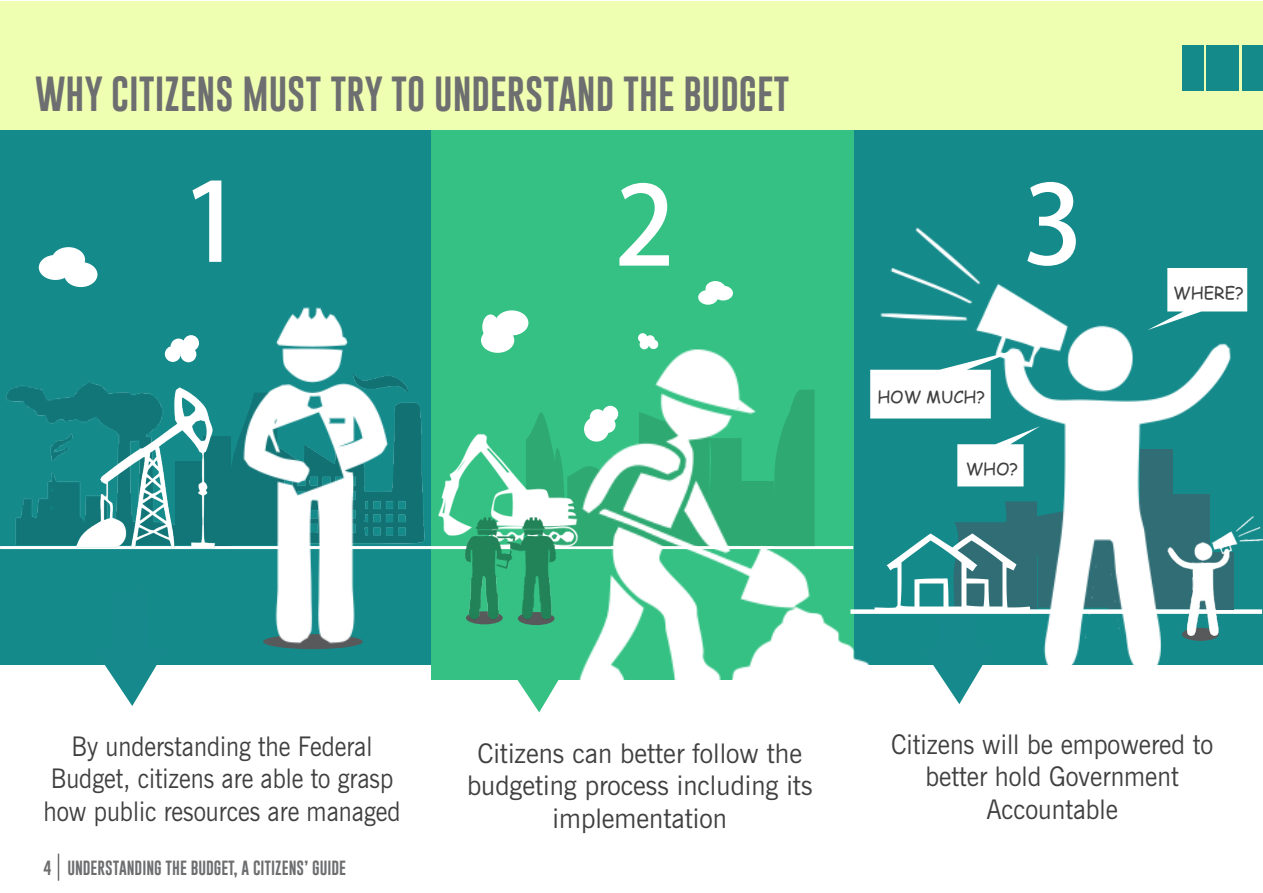
<style>
.page{position:relative;width:1263px;height:893px;background:#fff}
.page>*{position:absolute;margin:0;border:0;box-sizing:border-box;transform-origin:0 0}
.t1{font:700 108px "Adobe Fan Heiti Std";color:#fff}
.t2{font:36px "Gobold Uplow";color:#6d6e70}
.t3{font:27px/32.2px "News Gothic BT";color:#404041;text-align:center;scale:.9 1}
.t4{font:27px/32.2px "News Gothic BT";color:#404041;text-align:center}
.t5{font:27px/32.2px "News Gothic BT";color:#404041;text-align:center;scale:.94 1}
.t6{font:16.8px "Comic Sans MS";color:#404041}
.t7{font:15px "Gobold Uplow";color:#6d6e70}
</style>
<div class="page">
<div style="left:0;top:1px;width:1263px;height:129px;background:#eeffb1"></div>
<div style="left:0;top:130px;width:1262px;height:534px;background:#158a8b"></div>
<div style="left:431px;top:130px;width:422px;height:549px;background:#35c184"></div>
<hr style="left:0;top:546px;width:853px;height:3px;background:#fff">
<svg style="left:1237px;top:268px;width:10px;height:44px"></svg>
<div style="left:39px;top:255px;width:33px;height:25px;background:#fff;border-radius:50%"></div>
<div style="left:52px;top:247px;width:33px;height:25px;background:#fff;border-radius:50%"></div>
<div style="left:64px;top:262px;width:33px;height:25px;background:#fff;border-radius:50%"></div>
<div style="left:180px;top:346px;width:16px;height:16px;background:#fff;border-radius:50%"></div>
<div style="left:171px;top:339px;width:15px;height:15px;background:#fff;border-radius:50%"></div>
<div style="left:183px;top:335px;width:16px;height:16px;background:#fff;border-radius:50%"></div>
<div style="left:165px;top:346px;width:16px;height:16px;background:#fff;border-radius:50%"></div>
<div style="left:713px;top:286px;width:20px;height:14px;background:#fff;border-radius:50%"></div>
<div style="left:705px;top:281px;width:20px;height:15px;background:#fff;border-radius:50%"></div>
<div style="left:698px;top:290px;width:20px;height:15px;background:#fff;border-radius:50%"></div>
<div style="left:640px;top:340px;width:9px;height:9px;background:#fff;border-radius:50%"></div>
<div style="left:645px;top:335px;width:10px;height:10px;background:#fff;border-radius:50%"></div>
<div style="left:638px;top:333px;width:9px;height:10px;background:#fff;border-radius:50%"></div>
<div style="left:649px;top:340px;width:9px;height:9px;background:#fff;border-radius:50%"></div>
<div style="left:482px;top:314px;width:17px;height:25px;background:#fff;border-radius:50%"></div>
<div style="left:481px;top:328px;width:33px;height:25px;background:#fff;border-radius:50%"></div>
<div style="left:495px;top:310px;width:33px;height:25px;background:#fff;border-radius:50%"></div>
<svg style="left:94px;top:664px;width:73px;height:42px"></svg>
<svg style="left:501px;top:623px;width:69px;height:89px"></svg>
<div style="left:1242px;top:45px;width:21px;height:45px;background:#158a8b"></div>
<div style="left:1207px;top:45px;width:32px;height:45px;background:#158a8b"></div>
<div style="left:1182px;top:45px;width:21px;height:45px;background:#158a8b"></div>
<svg style="left:58px;top:854px;width:1px;height:27px"></svg>
<img style="left:6px;top:381px;width:83px;height:163px">
<img style="left:417px;top:403px;width:8px;height:140px">
<img style="left:70px;top:382px;width:132px;height:167px">
<img style="left:202px;top:307px;width:215px;height:343px">
<svg style="left:533px;top:412px;width:15px;height:17px"></svg>
<img style="left:434px;top:429px;width:136px;height:118px">
<img style="left:570px;top:349px;width:304px;height:331px">
<div style="left:466px;top:611px;width:37px;height:13px;background:#58595b;border-radius:50%"></div>
<div style="left:518px;top:612px;width:36px;height:13px;background:#58595b;border-radius:50%"></div>
<svg style="left:942px;top:678px;width:33px;height:26px"></svg>
<img style="left:869px;top:522px;width:5px;height:103px">
<img style="left:874px;top:227px;width:363px;height:451px">
<img style="left:460px;top:510px;width:101px;height:113px">
<div style="left:1182px;top:628px;width:37px;height:13px;background:#58595b;border-radius:50%"></div>
<img style="left:1167px;top:516px;width:96px;height:121px">
<h2 class="t2" style="left:35px;top:65px;width:756px">WHY CITIZENS MUST TRY TO UNDERSTAND THE BUDGET</h2>
<h1 class="t1" style="left:182px;top:167px;width:62px">1</h1>
<h1 class="t1" style="left:614px;top:171px;width:62px">2</h1>
<h1 class="t1" style="left:1023px;top:170px;width:62px">3</h1>
<p class="t6" style="left:877px;top:390px;width:109px">HOW MUCH?</p>
<p class="t6" style="left:966px;top:461px;width:54px">WHO?</p>
<p class="t6" style="left:1173px;top:285px;width:72px">WHERE?</p>
<p class="t3" style="left:43px;top:733px;width:398px">By understanding the Federal<br>Budget, citizens are able to grasp how public resources are managed</p>
<p class="t7" style="left:44px;top:856px;width:304px">4 UNDERSTANDING THE BUDGET, A CITIZENS’ GUIDE</p>
<p class="t4" style="left:467px;top:740px;width:347px">Citizens can better follow the budgeting process including its implementation</p>
<p class="t5" style="left:891px;top:731px;width:344px">Citizens will be empowered to better hold Government<br>Accountable</p>
</div>
